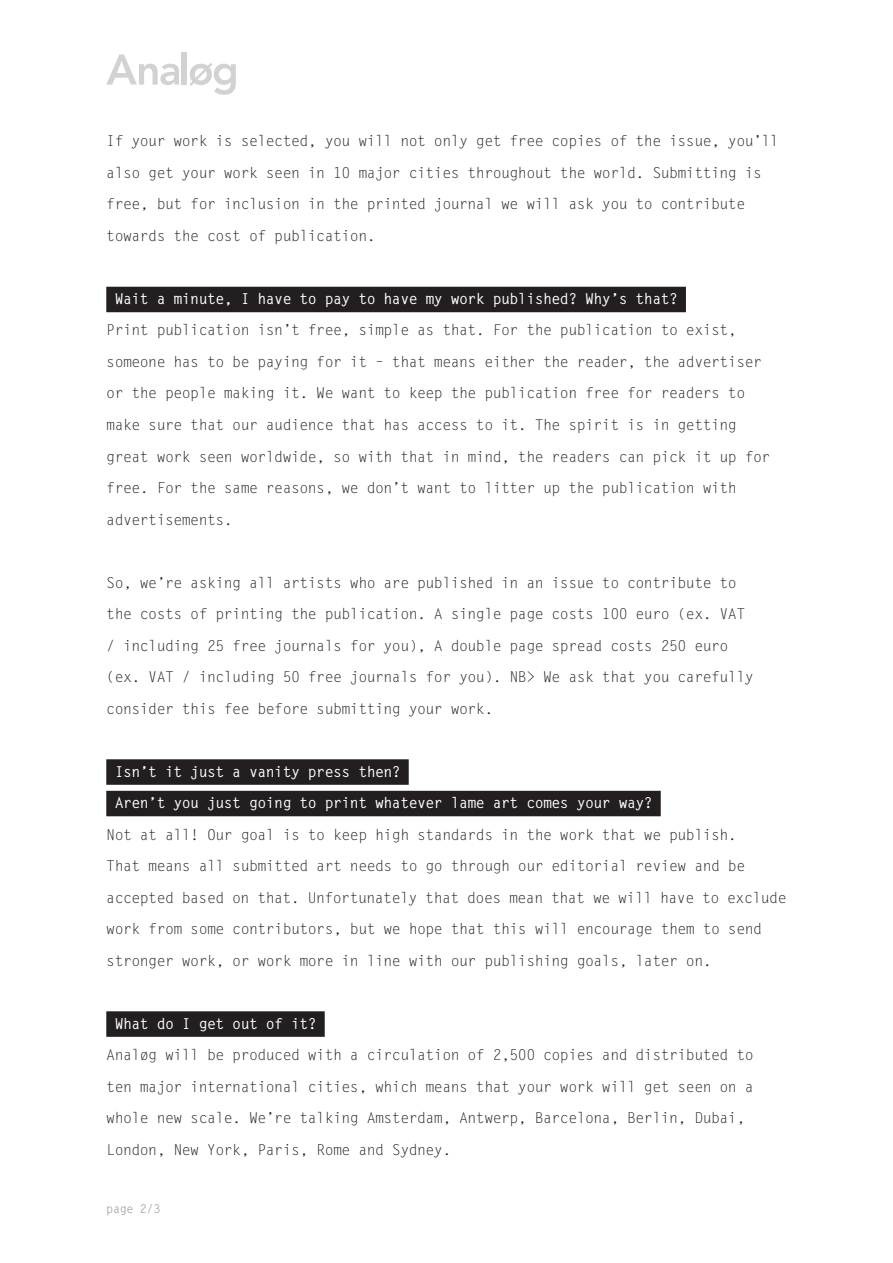
<style>
.page{position:relative;width:893px;height:1263px;background:#fff}
.page>*{position:absolute;margin:0;border:0;box-sizing:border-box;transform-origin:0 0}
.t1{font:15px/31.5px "Letter Gothic";letter-spacing:-.04em;color:#231f20}
.t2{font:700 15px/31.5px "Letter Gothic";letter-spacing:-.04em;color:#fff}
.t3{font:12px "Letter Gothic";color:#808285}
</style>
<div class="page">
<svg style="left:106px;top:55px;width:73px;height:30px"></svg>
<div style="left:182px;top:52px;width:5px;height:33px;background:#d1d2d4"></div>
<svg style="left:189px;top:63px;width:47px;height:32px"></svg>
<div style="left:106px;top:287px;width:580px;height:25px;background:#231f20"></div>
<div style="left:106px;top:759px;width:303px;height:26px;background:#231f20"></div>
<div style="left:106px;top:791px;width:555px;height:25px;background:#231f20"></div>
<div style="left:106px;top:1011px;width:219px;height:26px;background:#231f20"></div>
<p class="t1" style="left:106px;top:126px;width:674px">If your work is selected, you will not only get free copies of the issue, you’ll also get your work seen in 10 major cities throughout the world. Submitting is free, but for inclusion in the printed journal we will ask you to contribute towards the cost of publication.</p>
<p class="t2" style="left:115px;top:283px;width:565px">Wait a minute, I have to pay to have my work published? Why’s that?</p>
<p class="t1" style="left:106px;top:315px;width:666px">Print publication isn’t free, simple as that. For the publication to exist, someone has to be paying for it – that means either the reader, the advertiser or the people making it. We want to keep the publication free for readers to make sure that our audience that has access to it. The spirit is in getting great work seen worldwide, so with that in mind, the readers can pick it up for free. For the same reasons, we don’t want to litter up the publication with advertisements.</p>
<p class="t1" style="left:106px;top:567px;width:649px">So, we’re asking all artists who are published in an issue to contribute to the costs of printing the publication. A single page costs 100 euro (ex. VAT / including 25 free journals for you), A double page spread costs 250 euro (ex. VAT / including 50 free journals for you). NB&gt; We ask that you carefully consider this fee before submitting your work.</p>
<p class="t2" style="left:115px;top:756px;width:540px">Isn’t it just a vanity press then?<br>Aren’t you just going to print whatever lame art comes your way?</p>
<p class="t1" style="left:106px;top:819px;width:682px">Not at all! Our goal is to keep high standards in the work that we publish.<br>That means all submitted art needs to go through our editorial review and be accepted based on that. Unfortunately that does mean that we will have to exclude work from some contributors, but we hope that this will encourage them to send stronger work, or work more in line with our publishing goals, later on.</p>
<p class="t2" style="left:115px;top:1008px;width:204px">What do I get out of it?</p>
<p class="t1" style="left:106px;top:1039px;width:649px">Analøg will be produced with a circulation of 2,500 copies and distributed to ten major international cities, which means that your work will get seen on a whole new scale. We’re talking Amsterdam, Antwerp, Barcelona, Berlin, Dubai, London, New York, Paris, Rome and Sydney.</p>
<p class="t3" style="left:106px;top:1201px;width:56px">page 2/3</p>
</div>
